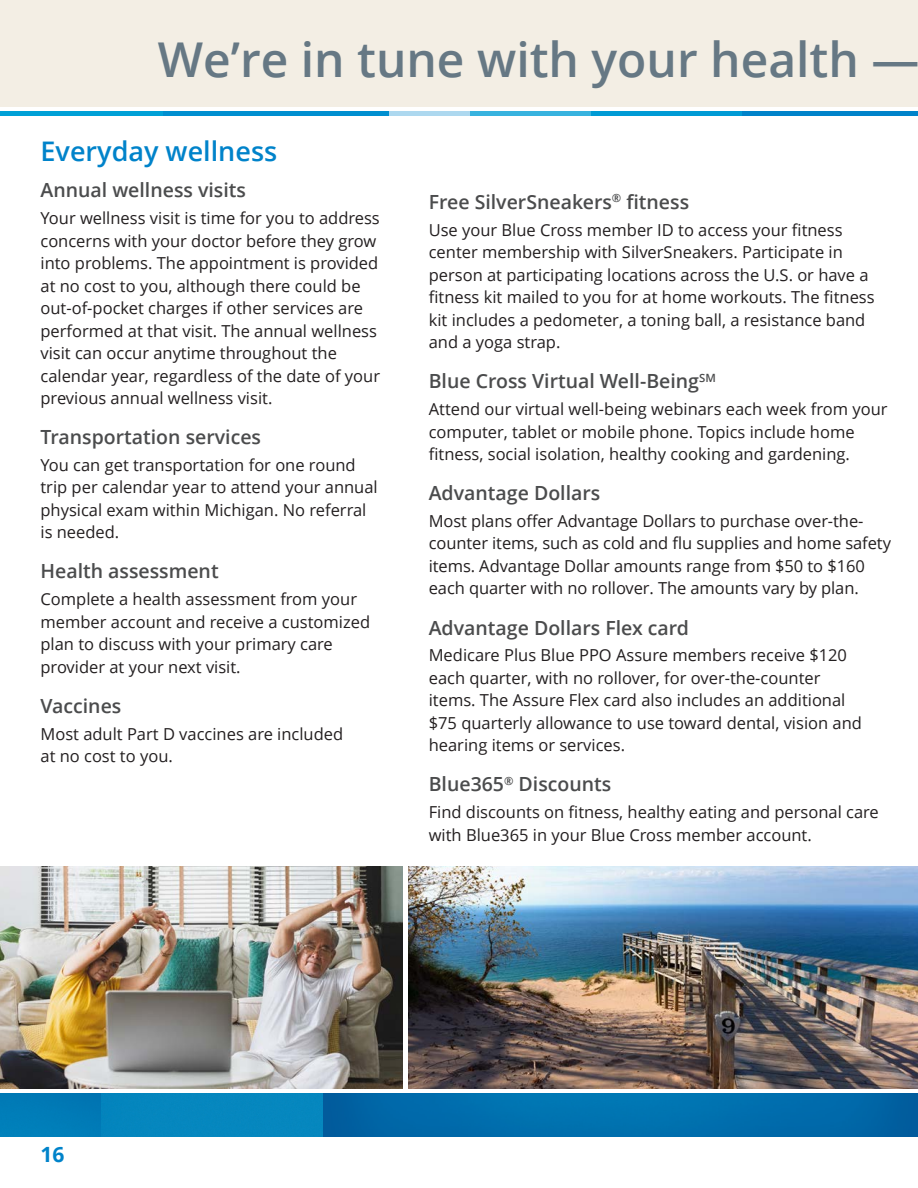
<style>
.page{position:relative;width:918px;height:1188px;background:#fff}
.page>*{position:absolute;margin:0;border:0;box-sizing:border-box;transform-origin:0 0}
.section_head{font:600 48px "Open Sans";color:#667884}
.subhead{font:600 27px "Open Sans";color:#0083ca}
.t1{font:700 21px "Open Sans";color:#0083ca}
.subhead_small{font:600 19.5px "Open Sans";color:#4b4c4d}
.body{font:16.5px/22.5px "Open Sans";color:#231f20}
</style>
<div class="page">
<div style="left:0;top:0;width:918px;height:107px;background:#f3eee4"></div>
<img style="left:409px;top:866px;width:509px;height:222px">
<hr style="left:742px;top:112px;width:176px;height:4px;background:#0083ca">
<hr style="left:591px;top:112px;width:151px;height:4px;background:#009bd5">
<hr style="left:470px;top:112px;width:121px;height:4px;background:#38b3df">
<hr style="left:163px;top:112px;width:227px;height:4px;background:#008fd0">
<hr style="left:0;top:112px;width:163px;height:4px;background:#00a1d7">
<hr style="left:390px;top:112px;width:80px;height:4px;background:#add8ef">
<img style="left:0;top:866px;width:402px;height:222px">
<img style="left:0;top:1093px;width:918px;height:43px">
<p class="section_head" style="left:158px;top:27px;width:763px">We’re in tune with your health —</p>
<p class="subhead" style="left:40px;top:133px;width:238px">Everyday wellness</p>
<p class="subhead_small" style="left:40px;top:177px;width:207px">Annual wellness visits</p>
<p class="body" style="left:40px;top:206px;width:341px">Your wellness visit is time for you to address concerns with your doctor before they grow into problems. The appointment is provided at no cost to you, although there could be out-of-pocket charges if other services are performed at that visit. The annual wellness visit can occur anytime throughout the calendar year, regardless of the date of your previous annual wellness visit.</p>
<p class="subhead_small" style="left:40px;top:424px;width:222px">Transportation services</p>
<p class="body" style="left:40px;top:453px;width:339px">You can get transportation for one round trip per calendar year to attend your annual physical exam within Michigan. No referral is needed.</p>
<p class="subhead_small" style="left:40px;top:558px;width:180px">Health assessment</p>
<p class="body" style="left:40px;top:588px;width:331px">Complete a health assessment from your member account and receive a customized plan to discuss with your primary care provider at your next visit.</p>
<p class="subhead_small" style="left:40px;top:692px;width:82px">Vaccines</p>
<p class="body" style="left:40px;top:722px;width:304px">Most adult Part D vaccines are included at no cost to you.</p>
<p class="subhead_small" style="left:429px;top:188px;width:262px">Free SilverSneakers<sup>®</sup> fitness</p>
<p class="body" style="left:429px;top:218px;width:447px">Use your Blue Cross member ID to access your fitness center membership with SilverSneakers. Participate in person at participating locations across the U.S. or have a fitness kit mailed to you for at home workouts. The fitness kit includes a pedometer, a toning ball, a resistance band and a yoga strap.</p>
<p class="subhead_small" style="left:429px;top:368px;width:289px">Blue Cross Virtual Well-Being<sup>SM</sup></p>
<p class="body" style="left:429px;top:397px;width:460px">Attend our virtual well-being webinars each week from your computer, tablet or mobile phone. Topics include home fitness, social isolation, healthy cooking and gardening.</p>
<p class="subhead_small" style="left:429px;top:480px;width:173px">Advantage Dollars</p>
<p class="body" style="left:429px;top:509px;width:464px">Most plans offer Advantage Dollars to purchase over-the&shy;counter items, such as cold and flu supplies and home safety items. Advantage Dollar amounts range from $50 to $160 each quarter with no rollover. The amounts vary by plan.</p>
<p class="subhead_small" style="left:429px;top:614px;width:262px">Advantage Dollars Flex card</p>
<p class="body" style="left:429px;top:644px;width:435px">Medicare Plus Blue PPO Assure members receive $120 each quarter, with no rollover, for over-the-counter items. The Assure Flex card also includes an additional $75 quarterly allowance to use toward dental, vision and hearing items or services.</p>
<p class="subhead_small" style="left:429px;top:771px;width:184px">Blue365<sup>®</sup> Discounts</p>
<p class="body" style="left:429px;top:801px;width:452px">Find discounts on fitness, healthy eating and personal care with Blue365 in your Blue Cross member account.</p>
<p class="t1" style="left:40px;top:1139px;width:25px">16</p>
</div>
